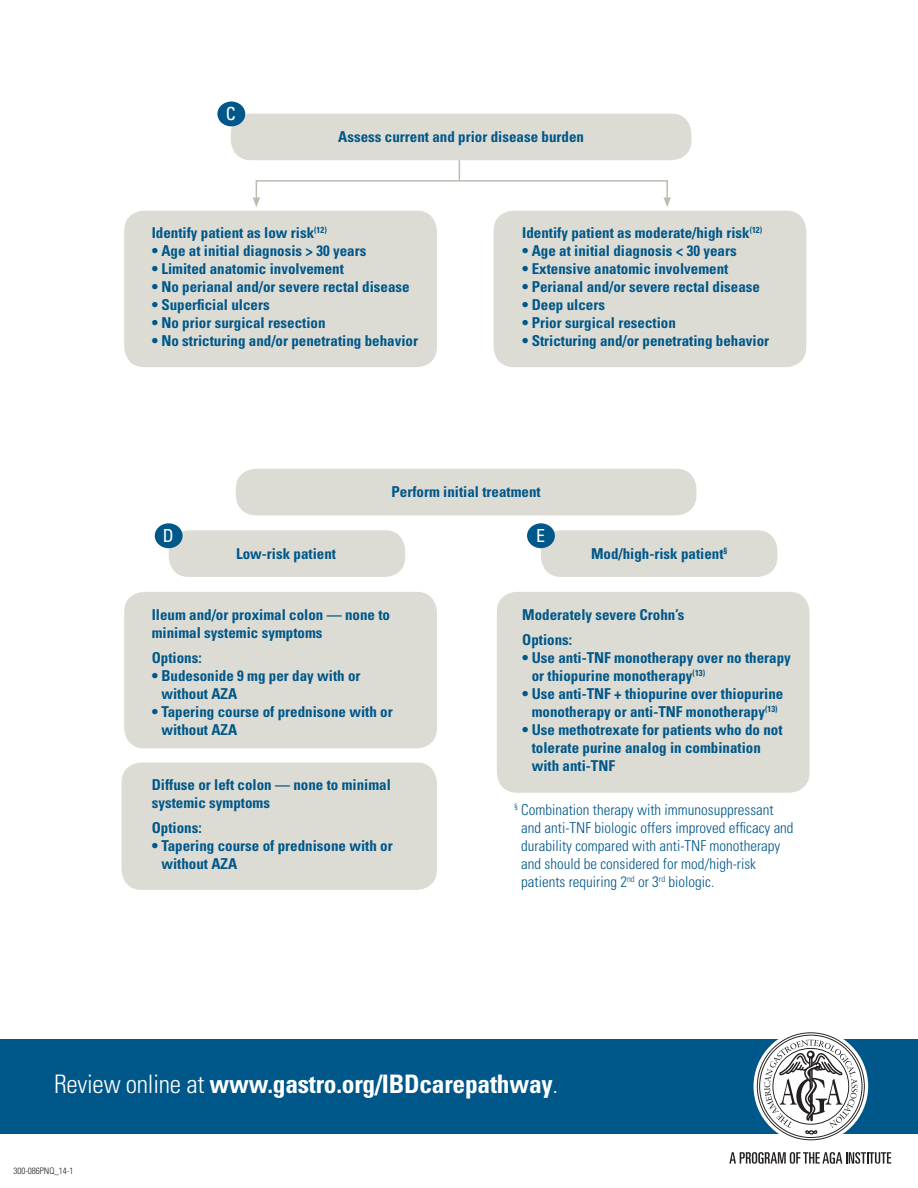
<style>
.page{position:relative;width:918px;height:1188px;background:#fff}
.page>*{position:absolute;margin:0;border:0;box-sizing:border-box;transform-origin:0 0}
.t1{font:700 condensed 25.5px "Univers LT Std";letter-spacing:-.01em;color:#fff}
.t2{font:condensed 18px "Univers LT Std";color:#fff}
.t3{font:700 condensed 15px/18px "Univers LT Std";color:#005789}
.t4{font:300 condensed 15px/18px "Univers LT Std";color:#005789}
.t5{font:300 condensed 9px "Univers LT Std";color:#231f20}
.s1{font-weight:300}
</style>
<div class="page">
<div style="left:0;top:1039px;width:918px;height:95px;background:#005789"></div>
<div style="left:754px;top:1029px;width:114px;height:115px;background:#fff;border-radius:50%"></div>
<svg style="left:757px;top:1032px;width:108px;height:108px"></svg>
<svg style="left:729px;top:1152px;width:162px;height:12px"></svg>
<div style="left:124px;top:592px;width:313px;height:156px;background:#dcdcd4;border-radius:20px"></div>
<div style="left:124px;top:211px;width:313px;height:156px;background:#dcdcd4;border-radius:20px"></div>
<div style="left:494px;top:211px;width:312px;height:156px;background:#dcdcd4;border-radius:20px"></div>
<div style="left:497px;top:592px;width:313px;height:201px;background:#dcdcd4;border-radius:20px"></div>
<div style="left:122px;top:762px;width:315px;height:128px;background:#dcdcd4;border-radius:20px"></div>
<svg style="left:459px;top:160px;width:1px;height:20px"></svg>
<div style="left:256px;top:180px;width:412px;height:20px;border:2px solid #bcbcb0"></div>
<svg style="left:663px;top:197px;width:8px;height:10px"></svg>
<svg style="left:253px;top:197px;width:7px;height:10px"></svg>
<div style="left:231px;top:114px;width:461px;height:46px;background:#dcdcd4;border-radius:20px"></div>
<div style="left:236px;top:469px;width:460px;height:46px;background:#dcdcd4;border-radius:20px"></div>
<div style="left:217px;top:102px;width:28px;height:24px;background:#005789;border-radius:50%"></div>
<div style="left:169px;top:530px;width:236px;height:47px;background:#dcdcd4;border-radius:20px"></div>
<div style="left:155px;top:523px;width:28px;height:25px;background:#005789;border-radius:50%"></div>
<div style="left:541px;top:530px;width:236px;height:47px;background:#dcdcd4;border-radius:20px"></div>
<div style="left:527px;top:523px;width:28px;height:25px;background:#005789;border-radius:50%"></div>
<p class="t2" style="left:226px;top:103px;width:12px">C</p>
<p class="t3" style="left:338px;top:127px;width:247px">Assess current and prior disease burden</p>
<p class="t3" style="left:152px;top:224px;width:177px">Identify patient as low risk<sup>(12)</sup></p>
<p class="t3" style="left:152px;top:242px;width:216px">• Age at initial diagnosis &gt; 30 years</p>
<p class="t3" style="left:152px;top:260px;width:194px">• Limited anatomic involvement</p>
<p class="t3" style="left:152px;top:278px;width:259px">• No perianal and/or severe rectal disease</p>
<p class="t3" style="left:152px;top:296px;width:119px">• Superficial ulcers</p>
<p class="t3" style="left:152px;top:314px;width:175px">• No prior surgical resection</p>
<p class="t3" style="left:152px;top:332px;width:268px">• No stricturing and/or penetrating behavior</p>
<p class="t3" style="left:522px;top:224px;width:242px">Identify patient as moderate/high risk<sup>(12)</sup></p>
<p class="t3" style="left:522px;top:242px;width:216px">• Age at initial diagnosis &lt; 30 years</p>
<p class="t3" style="left:522px;top:260px;width:208px">• Extensive anatomic involvement</p>
<p class="t3" style="left:522px;top:278px;width:239px">• Perianal and/or severe rectal disease</p>
<p class="t3" style="left:522px;top:296px;width:84px">• Deep ulcers</p>
<p class="t3" style="left:522px;top:314px;width:155px">• Prior surgical resection</p>
<p class="t3" style="left:522px;top:332px;width:249px">• Stricturing and/or penetrating behavior</p>
<p class="t2" style="left:163px;top:524px;width:12px">D</p>
<p class="t3" style="left:236px;top:545px;width:101px">Low-risk patient</p>
<p class="t3" style="left:392px;top:482px;width:151px">Perform initial treatment</p>
<p class="t2" style="left:536px;top:524px;width:10px">E</p>
<p class="t3" style="left:591px;top:545px;width:138px">Mod/high-risk patient<sup>§</sup></p>
<p class="t3" style="left:152px;top:605px;width:240px">Ileum and/or proximal colon — none to minimal systemic symptoms</p>
<p class="t3" style="left:152px;top:648px;width:51px">Options:</p>
<p class="t3" style="left:161px;top:666px;width:201px;text-indent:-10px">• Budesonide 9 mg per day with or without AZA</p>
<p class="t3" style="left:161px;top:702px;width:233px;text-indent:-10px">• Tapering course of prednisone with or without AZA</p>
<p class="t3" style="left:152px;top:776px;width:241px">Diffuse or left colon — none to minimal systemic symptoms</p>
<p class="t3" style="left:152px;top:819px;width:51px">Options:</p>
<p class="t3" style="left:161px;top:837px;width:233px;text-indent:-10px">• Tapering course of prednisone with or without AZA</p>
<p class="t3" style="left:522px;top:606px;width:164px">Moderately severe Crohn’s</p>
<p class="t3" style="left:522px;top:630px;width:51px">Options:</p>
<p class="t3" style="left:532px;top:648px;width:261px;text-indent:-10px">• Use anti-TNF monotherapy over no therapy or thiopurine monotherapy<sup>(13)</sup></p>
<p class="t3" style="left:522px;top:684px;width:263px;text-align:center">• Use anti-TNF + thiopurine over thiopurine monotherapy or anti-TNF monotherapy<sup>(13)</sup></p>
<p class="t3" style="left:532px;top:720px;width:252px;text-indent:-10px">• Use methotrexate for patients who do not tolerate purine analog in combination with anti-TNF</p>
<p class="t4" style="left:521px;top:801px;width:274px;text-indent:-7px"><sup>§</sup> Combination therapy with immunosuppressant and anti-TNF biologic offers improved efficacy and durability compared with anti-TNF monotherapy and should be considered for mod/high-risk patients requiring 2<sup>nd</sup> or 3<sup>rd</sup> biologic.</p>
<h1 class="t1" style="left:54px;top:1069px;width:506px"><span class="s1">Review online at</span> www.gastro.org/IBDcarepathway<span class="s1">.</span></h1>
<p class="t5" style="left:14px;top:1165px;width:61px">300-086PNQ_14-1</p>
</div>
